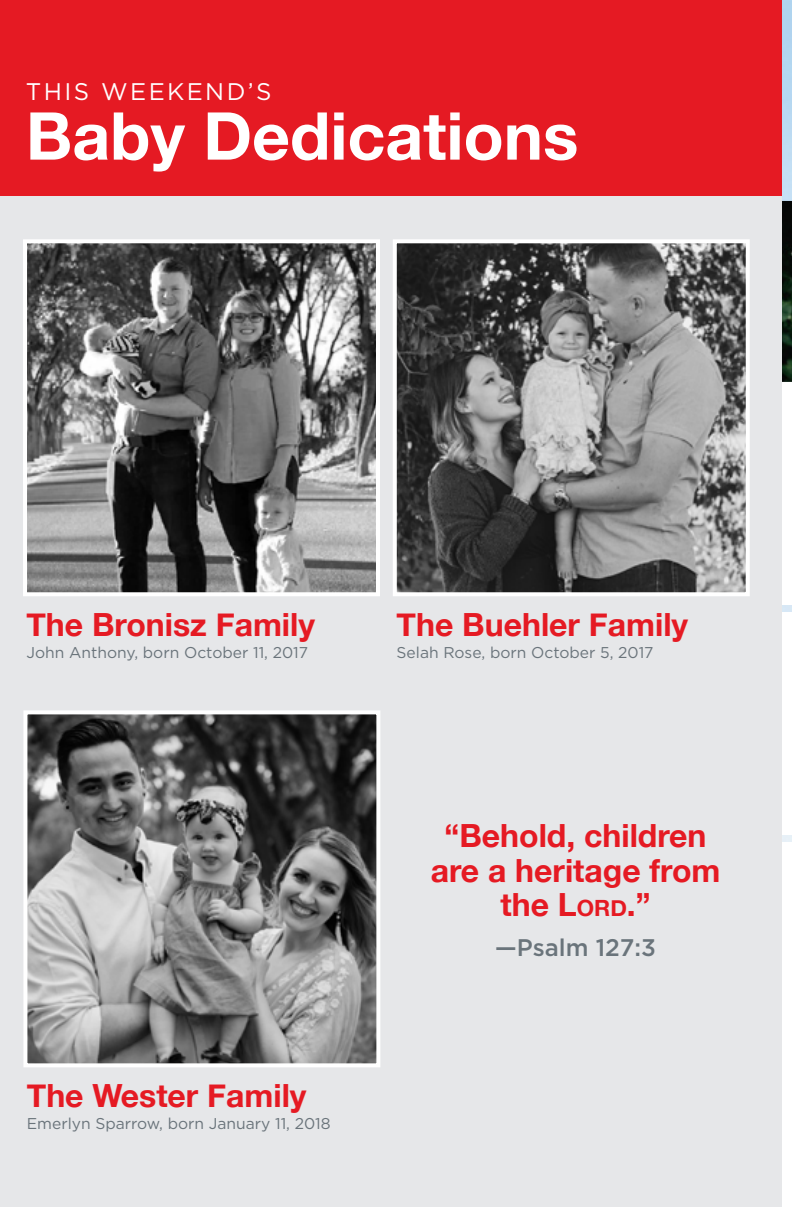
<style>
.page{position:relative;width:792px;height:1224px;background:#fff}
.page>*{position:absolute;margin:0;border:0;box-sizing:border-box;transform-origin:0 0}
.t1{font:700 66px "Helvetica Neue";color:#fff}
.t2{font:700 32px/34.4px "Helvetica Neue";color:#e51a23;text-align:center}
.t3{font:24px "Gotham";letter-spacing:.1em;color:#fff}
.t4{font:500 24px "Gotham";color:#6a747b}
.t5{font:15.6px "Gotham";color:#6a747b}
.s1{font-size:22.4px}
</style>
<div class="page">
<img style="left:782px;top:0;width:10px;height:382px">
<div style="left:0;top:0;width:782px;height:1207px;background:#e6e7e9"></div>
<div style="left:0;top:0;width:782px;height:196px;background:#e51a23"></div>
<img style="left:398px;top:244px;width:347px;height:347px">
<div style="left:393px;top:239px;width:357px;height:357px;border:4px solid #fff"></div>
<img style="left:28px;top:715px;width:347px;height:347px">
<div style="left:23px;top:710px;width:357px;height:357px;border:4px solid #fff"></div>
<img style="left:28px;top:244px;width:347px;height:347px">
<div style="left:23px;top:239px;width:357px;height:357px;border:4px solid #fff"></div>
<p class="t3" style="left:26px;top:77px;width:247px">THIS WEEKEND’S</p>
<p class="t1" style="left:26px;top:84px;width:554px">Baby Dedications</p>
<p class="t2" style="left:26px;top:609px;width:290px">The Bronisz Family</p>
<p class="t5" style="left:26px;top:643px;width:283px">John Anthony, born October 11, 2017</p>
<p class="t2" style="left:27px;top:1080px;width:281px">The Wester Family</p>
<p class="t5" style="left:27px;top:1114px;width:305px">Emerlyn Sparrow, born January 11, 2018</p>
<p class="t2" style="left:397px;top:609px;width:293px">The Buehler Family</p>
<p class="t5" style="left:397px;top:643px;width:258px">Selah Rose, born October 5, 2017</p>
<p class="t2" style="left:431px;top:819px;width:291px">“Behold, children are a heritage from the L<span class="s1">ORD</span>.”</p>
<p class="t4" style="left:495px;top:932px;width:162px">—Psalm 127:3</p>
</div>
